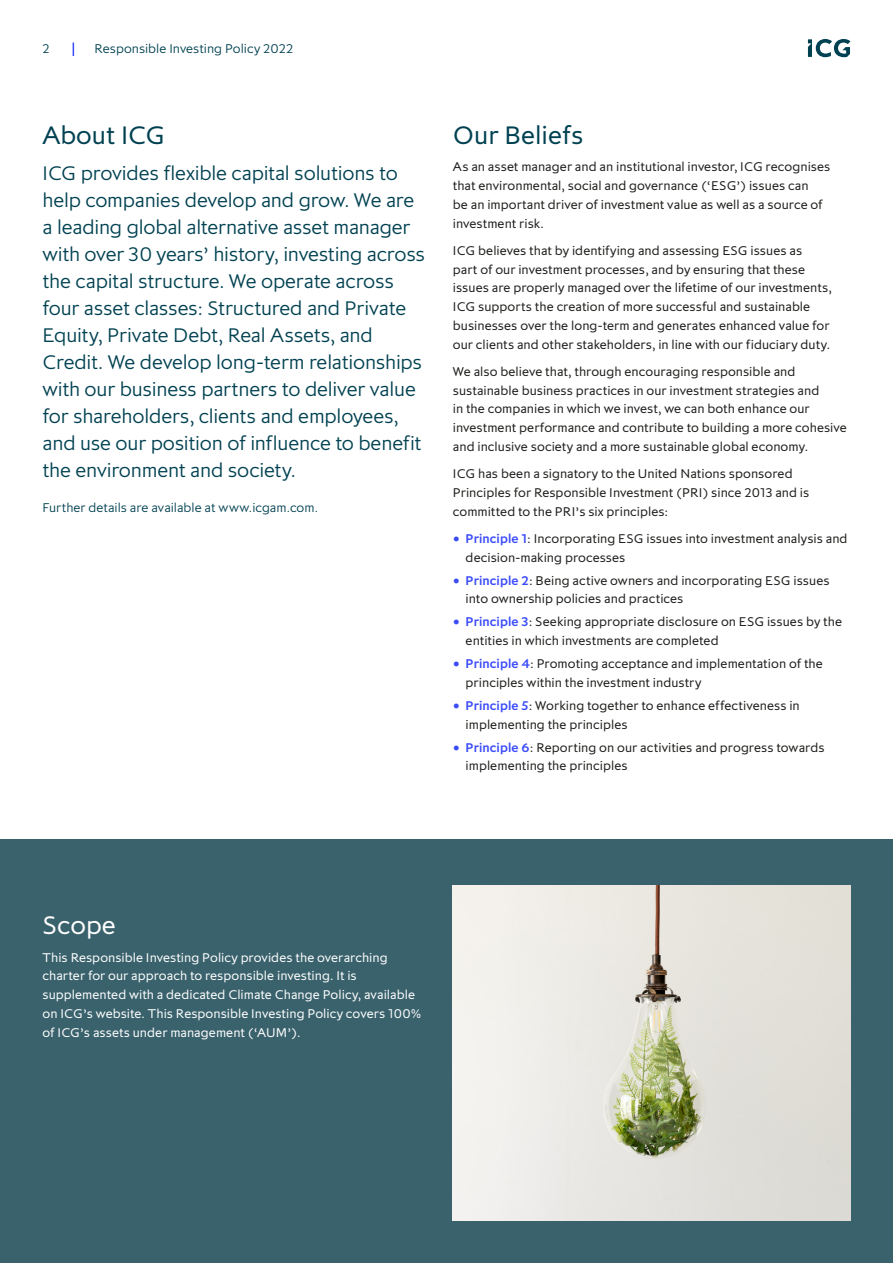
<style>
.page{position:relative;width:893px;height:1263px;background:#fff}
.page>*{position:absolute;margin:0;border:0;box-sizing:border-box;transform-origin:0 0}
.ICG_Body_Page_Header{font:27px "Pembroke";color:#004151}
.ICG_Body_Page_Header-2{font:27px "Pembroke";color:#fff}
.ICG_Intro_Copy{font:300 21px/27px "Pembroke";letter-spacing:-.01em;color:#004151}
.ICG_Body_Text{font:13.5px/18.8px "Pembroke";color:#1d1d1b}
.ICG_Body_Text-2{font:13.5px/18.8px "Pembroke";color:#fff}
.ICG_Intro_Copy-2{font:300 13.5px "Pembroke";color:#004151}
.s1{font-weight:500;color:#3a4bfb}
</style>
<div class="page">
<svg style="left:73px;top:43px;width:1px;height:13px"></svg>
<svg style="left:808px;top:39px;width:42px;height:18px"></svg>
<div style="left:0;top:840px;width:893px;height:423px;background:#3a626d"></div>
<img style="left:453px;top:886px;width:397px;height:334px">
<p class="ICG_Intro_Copy-2" style="left:43px;top:40px;width:9px">2</p>
<p class="ICG_Intro_Copy-2" style="left:95px;top:40px;width:200px">Responsible Investing Policy 2022</p>
<p class="ICG_Body_Page_Header" style="left:43px;top:119px;width:124px">About ICG</p>
<p class="ICG_Intro_Copy" style="left:43px;top:158px;width:384px">ICG provides flexible capital solutions to help companies develop and grow. We are a leading global alternative asset manager with over 30 years’ history, investing across the capital structure. We operate across four asset classes: Structured and Private Equity, Private Debt, Real Assets, and Credit. We develop long-term relationships with our business partners to deliver value for shareholders, clients and employees, and use our position of influence to benefit the environment and society.</p>
<p class="ICG_Intro_Copy-2" style="left:43px;top:499px;width:277px">Further details are available at www.icgam.com.</p>
<p class="ICG_Body_Page_Header" style="left:453px;top:119px;width:132px">Our Beliefs</p>
<p class="ICG_Body_Text" style="left:453px;top:157px;width:379px">As an asset manager and an institutional investor, ICG recognises that environmental, social and governance (‘ESG’) issues can<br>be an important driver of investment value as well as a source of investment risk.</p>
<p class="ICG_Body_Text" style="left:453px;top:241px;width:380px">ICG believes that by identifying and assessing ESG issues as<br>part of our investment processes, and by ensuring that these issues are properly managed over the lifetime of our investments, ICG supports the creation of more successful and sustainable businesses over the long-term and generates enhanced value for our clients and other stakeholders, in line with our fiduciary duty.</p>
<p class="ICG_Body_Text" style="left:453px;top:362px;width:396px">We also believe that, through encouraging responsible and sustainable business practices in our investment strategies and<br>in the companies in which we invest, we can both enhance our investment performance and contribute to building a more cohesive and inclusive society and a more sustainable global economy.</p>
<p class="ICG_Body_Text" style="left:453px;top:464px;width:358px">ICG has been a signatory to the United Nations sponsored<br>Principles for Responsible Investment (PRI) since 2013 and is committed to the PRI’s six principles:</p>
<p class="ICG_Body_Text" style="left:466px;top:529px;width:383px;text-indent:-13px"><span class="s1">• Principle 1</span>: Incorporating ESG issues into investment analysis and decision-making processes</p>
<p class="ICG_Body_Text" style="left:466px;top:570px;width:365px;text-indent:-13px"><span class="s1">• Principle 2</span>: Being active owners and incorporating ESG issues into ownership policies and practices</p>
<p class="ICG_Body_Text" style="left:466px;top:612px;width:378px;text-indent:-13px"><span class="s1">• Principle 3</span>: Seeking appropriate disclosure on ESG issues by the entities in which investments are completed</p>
<p class="ICG_Body_Text" style="left:466px;top:654px;width:359px;text-indent:-13px"><span class="s1">• Principle 4</span>: Promoting acceptance and implementation of the principles within the investment industry</p>
<p class="ICG_Body_Text" style="left:466px;top:696px;width:336px;text-indent:-13px"><span class="s1">• Principle 5</span>: Working together to enhance effectiveness in implementing the principles</p>
<p class="ICG_Body_Text" style="left:466px;top:737px;width:360px;text-indent:-13px"><span class="s1">• Principle 6</span>: Reporting on our activities and progress towards implementing the principles</p>
<p class="ICG_Body_Page_Header-2" style="left:43px;top:909px;width:75px">Scope</p>
<p class="ICG_Body_Text-2" style="left:43px;top:947px;width:380px">This Responsible Investing Policy provides the overarching charter for our approach to responsible investing. It is supplemented with a dedicated Climate Change Policy, available on ICG’s website. This Responsible Investing Policy covers 100% of ICG’s assets under management (‘AUM’).</p>
</div>
